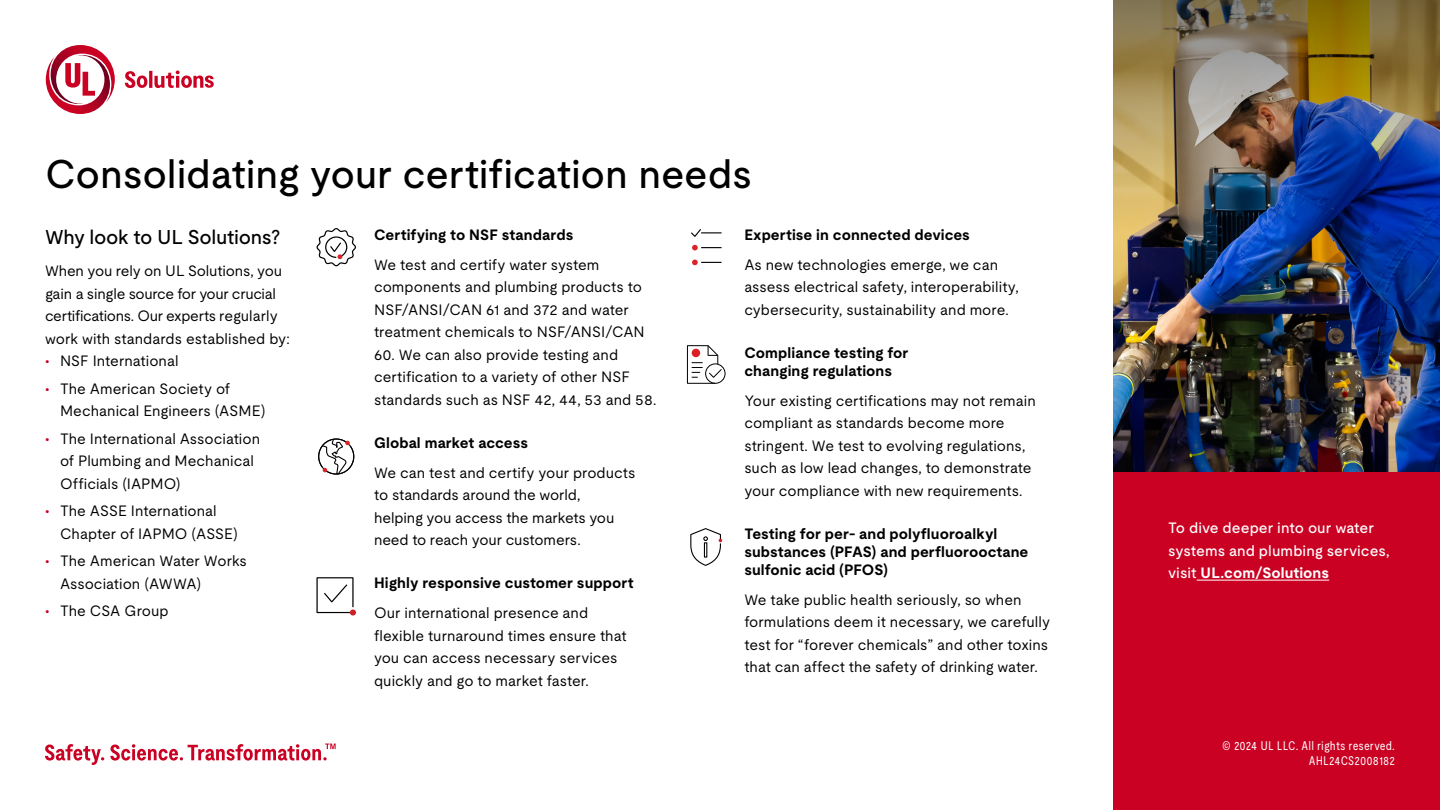
<style>
.page{position:relative;width:1440px;height:810px;background:#fff}
.page>*{position:absolute;margin:0;border:0;box-sizing:border-box;transform-origin:0 0}
.t1{font:500 40px "UL Moderat";letter-spacing:-.005em;color:#000}
.t2{font:500 20px "UL Moderat";letter-spacing:-.015em;color:#000}
.t3{font:15px/22.5px "UL Moderat";color:#000}
.t4{font:700 15px/18px "UL Moderat";letter-spacing:.005em;color:#000}
.t5{font:500 15px/22.5px "UL Moderat";color:#fff}
.t6{font:condensed 12.5px/15px "UL Moderat";letter-spacing:.005em;color:#fff;text-align:right}
.s1{color:#ca0123}
.s2{font-weight:700}
</style>
<div class="page">
<svg style="left:46px;top:45px;width:168px;height:69px"></svg>
<svg style="left:45px;top:744px;width:291px;height:21px"></svg>
<img style="left:1114px;top:231px;width:326px;height:241px">
<img style="left:1114px;top:0;width:326px;height:231px">
<div style="left:1114px;top:472px;width:326px;height:338px;background:#ca0123"></div>
<svg style="left:691px;top:229px;width:31px;height:36px"></svg>
<svg style="left:316px;top:228px;width:40px;height:38px"></svg>
<svg style="left:318px;top:438px;width:37px;height:37px"></svg>
<svg style="left:316px;top:577px;width:40px;height:39px"></svg>
<svg style="left:690px;top:529px;width:32px;height:37px"></svg>
<div style="left:705px;top:363px;width:21px;height:21px;border:1px solid #000;border-radius:50%"></div>
<svg style="left:687px;top:345px;width:36px;height:39px"></svg>
<hr style="left:1197px;top:580px;width:132px;height:1px;background:#fff">
<h1 class="t1" style="left:45px;top:142px;width:709px">Consolidating your certification needs</h1>
<h2 class="t2" style="left:45px;top:221px;width:237px">Why look to UL Solutions?</h2>
<p class="t3" style="left:45px;top:259px;width:246px">When you rely on UL Solutions, you gain a single source for your crucial certifications. Our experts regularly work with standards established by:</p>
<p class="t3" style="left:45px;top:349px;width:135px"><span class="s1">•</span> NSF International</p>
<p class="t3" style="left:60px;top:377px;width:207px;text-indent:-15px"><span class="s1">•</span> The American Society of<br>Mechanical Engineers (ASME)</p>
<p class="t3" style="left:60px;top:427px;width:202px;text-indent:-15px"><span class="s1">•</span> The International Association of Plumbing and Mechanical<br>Officials (IAPMO)</p>
<p class="t3" style="left:60px;top:499px;width:179px;text-indent:-15px"><span class="s1">•</span> The ASSE International<br>Chapter of IAPMO (ASSE)</p>
<p class="t3" style="left:60px;top:549px;width:188px;text-indent:-15px"><span class="s1">•</span> The American Water Works<br>Association (AWWA)</p>
<p class="t3" style="left:45px;top:599px;width:125px"><span class="s1">•</span> The CSA Group</p>
<p class="t4" style="left:374px;top:225px;width:201px">Certifying to NSF standards</p>
<p class="t3" style="left:374px;top:253px;width:272px">We test and certify water system components and plumbing products to NSF/ANSI/CAN 61 and 372 and water treatment chemicals to NSF/ANSI/CAN</p>
<p class="t3" style="left:374px;top:343px;width:284px">60. We can also provide testing and certification to a variety of other NSF standards such as NSF 42, 44, 53 and 58.</p>
<p class="t4" style="left:374px;top:433px;width:156px">Global market access</p>
<p class="t3" style="left:374px;top:461px;width:263px">We can test and certify your products to standards around the world,<br>helping you access the markets you need to reach your customers.</p>
<p class="t4" style="left:374px;top:574px;width:261px">Highly responsive customer support</p>
<p class="t3" style="left:374px;top:601px;width:254px">Our international presence and flexible turnaround times ensure that you can access necessary services quickly and go to market faster.</p>
<p class="t4" style="left:744px;top:225px;width:227px">Expertise in connected devices</p>
<p class="t3" style="left:744px;top:253px;width:276px">As new technologies emerge, we can assess electrical safety, interoperability, cybersecurity, sustainability and more.</p>
<p class="t4" style="left:744px;top:343px;width:166px">Compliance testing for changing regulations</p>
<p class="t3" style="left:744px;top:389px;width:293px">Your existing certifications may not remain compliant as standards become more stringent. We test to evolving regulations, such as low lead changes, to demonstrate your compliance with new requirements.</p>
<p class="t4" style="left:744px;top:524px;width:286px">Testing for per- and polyfluoroalkyl substances (PFAS) and perfluorooctane sulfonic acid (PFOS)</p>
<p class="t3" style="left:744px;top:588px;width:307px">We take public health seriously, so when formulations deem it necessary, we carefully test for “forever chemicals” and other toxins that can affect the safety of drinking water.</p>
<p class="t5" style="left:1168px;top:516px;width:223px">To dive deeper into our water systems and plumbing services, visit <span class="s2">UL.com/Solutions</span></p>
<p class="t6" style="left:1222px;top:738px;width:174px">© 2024 UL LLC. All rights reserved.<br>AHL24CS2008182</p>
</div>
